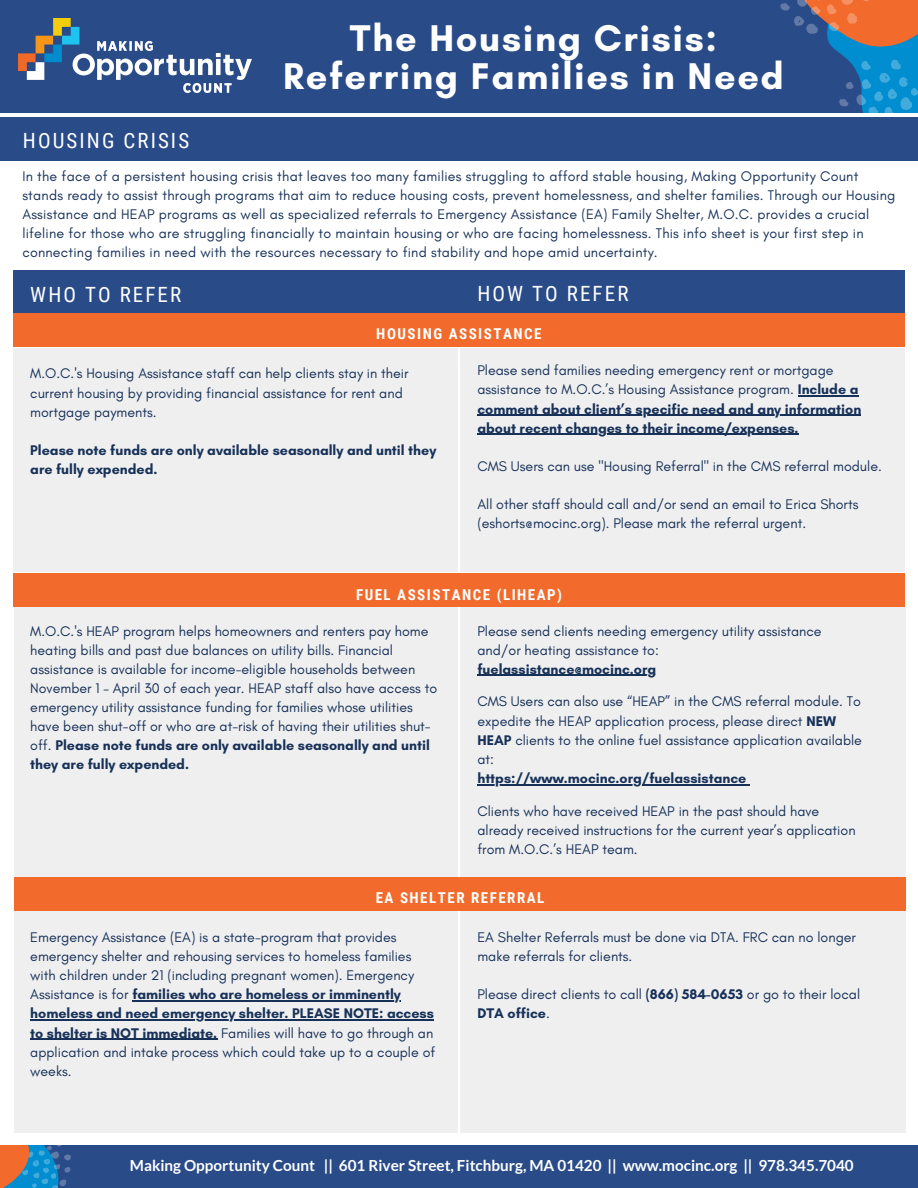
<style>
.page{position:relative;width:918px;height:1188px;background:#fff}
.page>*{position:absolute;margin:0;border:0;box-sizing:border-box;transform-origin:0 0}
.t1{font:700 37.95px/37.2px "Glacial Indifference";letter-spacing:.045em;color:#fff;text-align:center}
.t2{font:21px "Roboto Condensed";letter-spacing:.1em;color:#fff}
.t3{font:700 15.3px "Lato";color:#fff}
.t4{font:700 15px "Roboto Condensed";letter-spacing:.1em;color:#fff}
.t5{font:14.25px/19.2px "Glacial Indifference";color:#173159}
.t6{font:700 14.25px/19.2px "Glacial Indifference";color:#173159}
.s1{font-weight:700}
</style>
<div class="page">
<div style="left:0;top:0;width:918px;height:114px;background:#294b88"></div>
<svg style="left:778px;top:0;width:140px;height:114px"></svg>
<div style="left:13px;top:271px;width:892px;height:43px;background:#294b88"></div>
<div style="left:0;top:1141px;width:918px;height:47px;background:#294b88"></div>
<svg style="left:0;top:1144px;width:72px;height:44px"></svg>
<div style="left:0;top:1089px;width:918px;height:55px;background:#fff"></div>
<div style="left:14px;top:911px;width:892px;height:222px;background:#efefef"></div>
<div style="left:13px;top:348px;width:892px;height:224px;background:#efefef"></div>
<div style="left:15px;top:608px;width:891px;height:281px;background:#efefef"></div>
<hr style="left:477px;top:675px;width:179px;height:1px;background:#173159">
<hr style="left:477px;top:784px;width:269px;height:1px;background:#173159">
<div style="left:0;top:118px;width:918px;height:43px;background:#294b88"></div>
<hr style="left:458px;top:314px;width:2px;height:819px;background:#fff">
<div style="left:14px;top:877px;width:892px;height:34px;background:#f26b2c"></div>
<div style="left:13px;top:573px;width:892px;height:34px;background:#f26b2c"></div>
<div style="left:13px;top:314px;width:892px;height:33px;background:#f26b2c"></div>
<img style="left:18px;top:18px;width:233px;height:75px">
<hr style="left:798px;top:396px;width:61px;height:1px;background:#173159">
<hr style="left:477px;top:415px;width:384px;height:1px;background:#173159">
<hr style="left:477px;top:434px;width:322px;height:1px;background:#173159">
<hr style="left:132px;top:1000px;width:269px;height:2px;background:#173159">
<hr style="left:30px;top:1020px;width:404px;height:1px;background:#173159">
<hr style="left:30px;top:1039px;width:187px;height:1px;background:#173159">
<p class="t1" style="left:283px;top:20px;width:502px">The Housing Crisis:<br>Referring Families in Need</p>
<p class="t2" style="left:23px;top:128px;width:168px">HOUSING CRISIS</p>
<p class="t5" style="left:22px;top:166px;width:875px">In the face of a persistent housing crisis that leaves too many families struggling to afford stable housing, Making Opportunity Count stands ready to assist through programs that aim to reduce housing costs, prevent homelessness, and shelter families. Through our Housing Assistance and HEAP programs as well as specialized referrals to Emergency Assistance (EA) Family Shelter, M.O.C. provides a crucial lifeline for those who are struggling financially to maintain housing or who are facing homelessness. This info sheet is your first step in connecting families in need with the resources necessary to find stability and hope amid uncertainty.</p>
<h2 class="t2" style="left:30px;top:283px;width:153px">WHO TO REFER</h2>
<h2 class="t2" style="left:477px;top:282px;width:153px">HOW TO REFER</h2>
<p class="t4" style="left:376px;top:325px;width:167px">HOUSING ASSISTANCE</p>
<h4 class="t5" style="left:30px;top:364px;width:380px">M.O.C.'s Housing Assistance staff can help clients stay in their current housing by providing financial assistance for rent and mortgage payments.</h4>
<p class="t6" style="left:30px;top:440px;width:408px">Please note funds are only available seasonally and until they are fully expended.</p>
<p class="t5" style="left:477px;top:361px;width:383px">Please send families needing emergency rent or mortgage assistance to M.O.C.’s Housing Assistance program. <span class="s1">Include a</span></p>
<p class="t6" style="left:477px;top:399px;width:385px">comment about client’s specific need and any information</p>
<h3 class="t6" style="left:477px;top:418px;width:323px">about recent changes to their income/expenses.</h3>
<h3 class="t5" style="left:477px;top:456px;width:406px">CMS Users can use "Housing Referral" in the CMS referral module.</h3>
<h3 class="t5" style="left:477px;top:495px;width:383px">All other staff should call and/or send an email to Erica Shorts (eshorts@mocinc.org). Please mark the referral urgent.</h3>
<p class="t4" style="left:356px;top:586px;width:208px">FUEL ASSISTANCE (LIHEAP)</p>
<p class="t5" style="left:30px;top:621px;width:409px">M.O.C.'s HEAP program helps homeowners and renters pay home heating bills and past due balances on utility bills. Financial assistance is available for income-eligible households between November 1 – April 30 of each year. HEAP staff also have access to emergency utility assistance funding for families whose utilities have been shut-off or who are at-risk of having their utilities shut&shy;off. <span class="s1">Please note funds are only available seasonally and until they are fully expended.</span></p>
<p class="t5" style="left:477px;top:621px;width:346px">Please send clients needing emergency utility assistance and/or heating assistance to:</p>
<h1 class="t6" style="left:477px;top:659px;width:180px">fuelassistance@mocinc.org</h1>
<p class="t5" style="left:477px;top:692px;width:386px">CMS Users can also use “HEAP” in the CMS referral module. To expedite the HEAP application process, please direct <span class="s1">NEW HEAP</span> clients to the online fuel assistance application available at:</p>
<p class="t6" style="left:477px;top:768px;width:271px">https://www.mocinc.org/fuelassistance</p>
<p class="t5" style="left:477px;top:801px;width:380px">Clients who have received HEAP in the past should have already received instructions for the current year’s application from M.O.C.’s HEAP team.</p>
<p class="t4" style="left:376px;top:889px;width:170px">EA SHELTER REFERRAL</p>
<h3 class="t5" style="left:30px;top:927px;width:385px">Emergency Assistance (EA) is a state-program that provides emergency shelter and rehousing services to homeless families with children under 21 (including pregnant women). Emergency Assistance is for <span class="s1">families who are homeless or imminently</span></h3>
<p class="t5" style="left:30px;top:1004px;width:407px"><span class="s1">homeless and need emergency shelter. PLEASE NOTE: access to shelter is NOT immediate.</span> Families will have to go through an application and intake process which could take up to a couple of weeks.</p>
<h3 class="t5" style="left:477px;top:927px;width:380px">EA Shelter Referrals must be done via DTA. FRC can no longer make referrals for clients.</h3>
<p class="t5" style="left:477px;top:985px;width:384px">Please direct clients to call <span class="s1">(866) 584-0653</span> or go to their local<br><span class="s1">DTA office</span>.</p>
<p class="t3" style="left:130px;top:1156px;width:726px">Making Opportunity Count || 601 River Street, Fitchburg, MA 01420 || www.mocinc.org || 978.345.7040</p>
</div>
